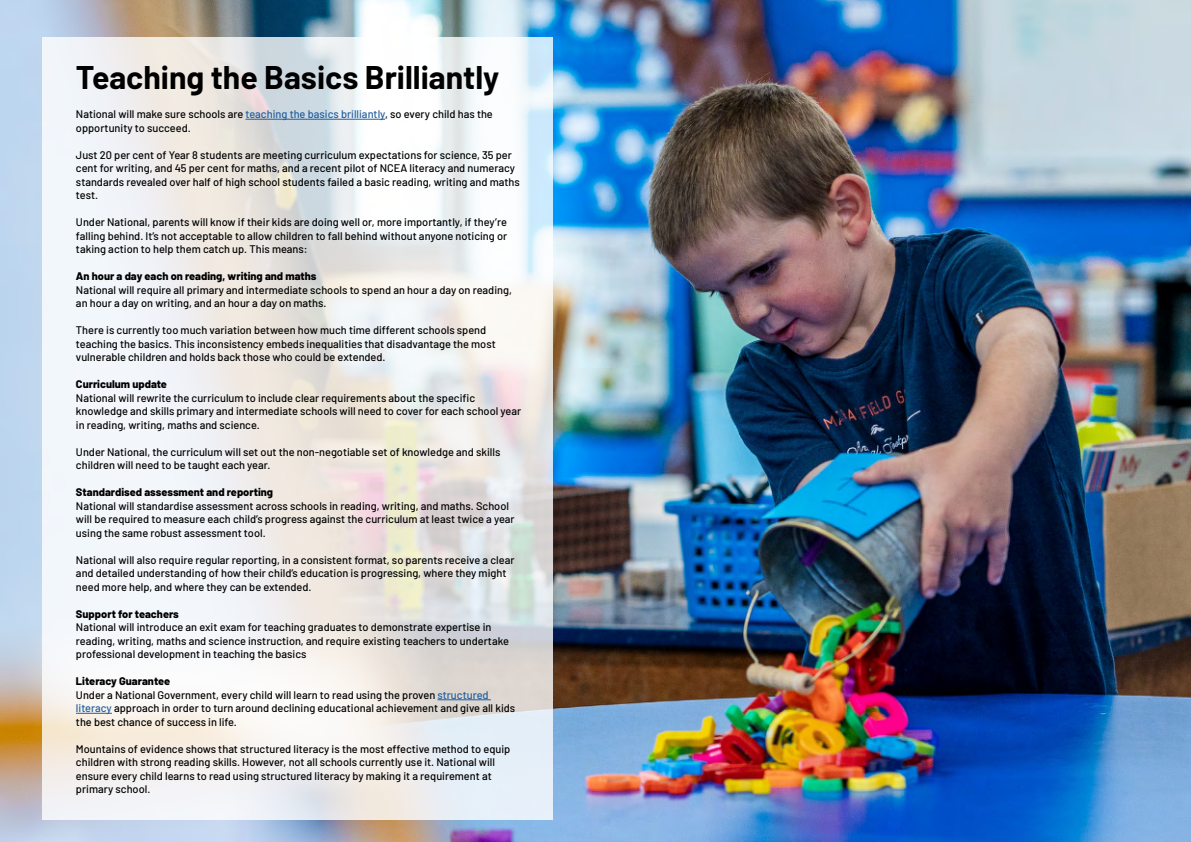
<style>
.page{position:relative;width:1191px;height:842px;background:#fff}
.page>*{position:absolute;margin:0;border:0;box-sizing:border-box;transform-origin:0 0}
.t1{font:700 32px "Barlow";color:#000}
.t2{font:500 11px/13.5px "Barlow";color:#000}
.t3{font:800 11px "Barlow";color:#000}
.s1{color:#215e9e}
.s2{font-weight:800}
</style>
<div class="page">
<img style="left:0;top:0;width:1191px;height:842px">
<svg style="left:43px;top:37px;width:510px;height:782px"></svg>
<hr style="left:245px;top:119px;width:140px;height:1px;background:#215e9e">
<hr style="left:437px;top:699px;width:54px;height:1px;background:#215e9e">
<hr style="left:76px;top:713px;width:36px;height:1px;background:#215e9e">
<h1 class="t1" style="left:76px;top:54px;width:425px">Teaching the Basics Brilliantly</h1>
<p class="t2" style="left:76px;top:107px;width:418px">National will make sure schools are <span class="s1">teaching the basics brilliantly</span>, so every child has the opportunity to succeed.</p>
<p class="t2" style="left:76px;top:147px;width:445px">Just 20 per cent of Year 8 students are meeting curriculum expectations for science, 35 per cent for writing, and 45 per cent for maths, and a recent pilot of NCEA literacy and numeracy standards revealed over half of high school students failed a basic reading, writing and maths test.</p>
<p class="t2" style="left:76px;top:215px;width:433px;text-align:justify">Under National, parents will know if their kids are doing well or, more importantly, if they’re falling behind. It’s not acceptable to allow children to fall behind without anyone noticing or taking action to help them catch up. This means:</p>
<p class="t3" style="left:76px;top:268px;width:242px">An hour a day each on reading, writing and maths</p>
<p class="t2" style="left:76px;top:282px;width:437px">National will require all primary and intermediate schools to spend an hour a day on reading, an hour a day on writing, and an hour a day on maths.</p>
<p class="t2" style="left:76px;top:323px;width:421px">There is currently too much variation between how much time different schools spend teaching the basics. This inconsistency embeds inequalities that disadvantage the most vulnerable children and holds back those who could be extended.</p>
<p class="t3" style="left:76px;top:376px;width:92px">Curriculum update</p>
<p class="t2" style="left:76px;top:390px;width:447px">National will rewrite the curriculum to include clear requirements about the specific knowledge and skills primary and intermediate schools will need to cover for each school year in reading, writing, maths and science.</p>
<p class="t2" style="left:76px;top:444px;width:426px">Under National, the curriculum will set out the non-negotiable set of knowledge and skills children will need to be taught each year.</p>
<p class="t3" style="left:76px;top:484px;width:199px">Standardised assessment and reporting</p>
<p class="t2" style="left:76px;top:498px;width:440px">National will standardise assessment across schools in reading, writing, and maths. School will be required to measure each child’s progress against the curriculum at least twice a year using the same robust assessment tool.</p>
<p class="t2" style="left:76px;top:552px;width:440px">National will also require regular reporting, in a consistent format, so parents receive a clear and detailed understanding of how their child’s education is progressing, where they might need more help, and where they can be extended.</p>
<p class="t3" style="left:76px;top:606px;width:104px">Support for teachers</p>
<p class="t2" style="left:76px;top:620px;width:434px">National will introduce an exit exam for teaching graduates to demonstrate expertise in reading, writing, maths and science instruction, and require existing teachers to undertake professional development in teaching the basics</p>
<p class="t2" style="left:76px;top:674px;width:441px"><span class="s2">Literacy Guarantee<br></span>Under a National Government, every child will learn to read using the proven <span class="s1">structured literacy</span> approach in order to turn around declining educational achievement and give all kids the best chance of success in life.</p>
<p class="t2" style="left:76px;top:741px;width:436px">Mountains of evidence shows that structured literacy is the most effective method to equip children with strong reading skills. However, not all schools currently use it. National will ensure every child learns to read using structured literacy by making it a requirement at primary school.</p>
</div>
